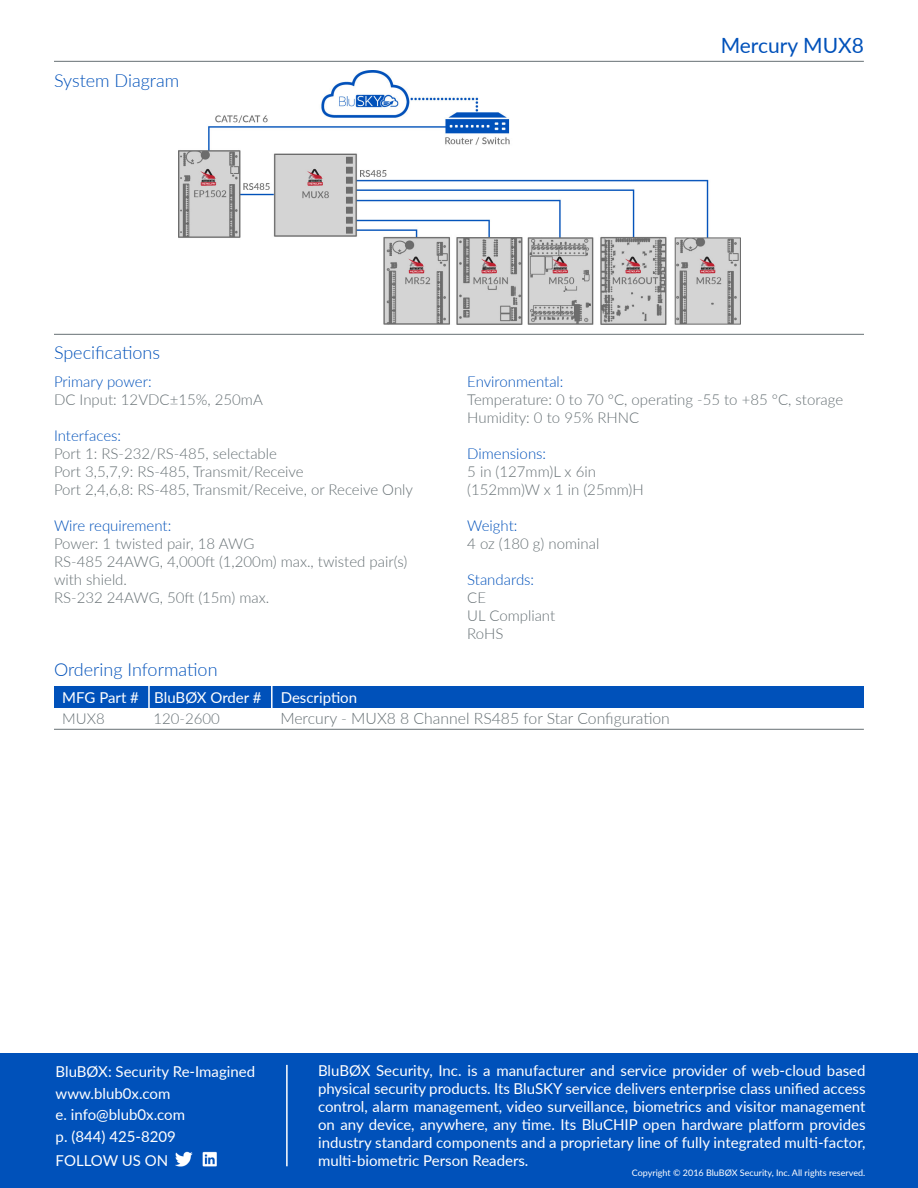
<style>
.page{position:relative;width:918px;height:1188px;background:#fff}
.page>*{position:absolute;margin:0;border:0;box-sizing:border-box;transform-origin:0 0}
.t1{font:21px "Lato";color:#0051ba}
.t2{font:300 18px "Lato";color:#0051ba}
.t3{font:300 15.75px "Lato";color:#667074}
.t4{font:15px/18px "Lato";color:#fff;text-align:justify}
.t5{font:300 15px "Lato";color:#667074}
.t6{font:300 15px "Lato";color:#0051ba}
.t7{font:9px "Lato";color:#fff}
</style>
<div class="page">
<img style="left:179px;top:70px;width:561px;height:254px">
<div style="left:0;top:1053px;width:918px;height:135px;background:#0051ba"></div>
<hr style="left:54px;top:61px;width:810px;height:1px;background:#667074">
<hr style="left:54px;top:334px;width:810px;height:1px;background:#667074">
<hr style="left:286px;top:1065px;width:2px;height:101px;background:#fff">
<img style="left:175px;top:1151px;width:42px;height:17px">
<div style="left:54px;top:686px;width:810px;height:22px;background:#0051ba"></div>
<hr style="left:148px;top:682px;width:2px;height:26px;background:#fff">
<hr style="left:271px;top:682px;width:2px;height:26px;background:#fff">
<hr style="left:54px;top:729px;width:810px;height:1px;background:#667074">
<p class="t2" style="left:54px;top:68px;width:127px">System Diagram</p>
<p class="t1" style="left:721px;top:30px;width:145px">Mercury MUX8</p>
<p class="t2" style="left:54px;top:340px;width:108px">Specifications</p>
<p class="t6" style="left:54px;top:371px;width:99px">Primary power:</p>
<p class="t5" style="left:54px;top:389px;width:210px">DC Input: 12VDC±15%, 250mA</p>
<p class="t6" style="left:54px;top:425px;width:69px">Interfaces:</p>
<p class="t5" style="left:54px;top:443px;width:225px">Port 1: RS-232/RS-485, selectable</p>
<p class="t5" style="left:54px;top:461px;width:251px">Port 3,5,7,9: RS-485, Transmit/Receive</p>
<p class="t5" style="left:54px;top:479px;width:361px">Port 2,4,6,8: RS-485, Transmit/Receive, or Receive Only</p>
<p class="t6" style="left:54px;top:515px;width:119px">Wire requirement:</p>
<p class="t5" style="left:54px;top:533px;width:202px">Power: 1 twisted pair, 18 AWG</p>
<p class="t5" style="left:54px;top:551px;width:355px">RS-485 24AWG, 4,000ft (1,200m) max., twisted pair(s)</p>
<p class="t5" style="left:54px;top:569px;width:75px">with shield.</p>
<p class="t5" style="left:54px;top:587px;width:217px">RS-232 24AWG, 50ft (15m) max.</p>
<p class="t2" style="left:54px;top:657px;width:165px">Ordering Information</p>
<p class="t4" style="left:62px;top:688px;width:201px">MFG Part # BluBØX Order #</p>
<p class="t4" style="left:281px;top:688px;width:78px">Description</p>
<p class="t6" style="left:467px;top:371px;width:98px">Environmental:</p>
<p class="t5" style="left:467px;top:389px;width:377px">Temperature: 0 to 70 °C, operating -55 to +85 °C, storage</p>
<p class="t5" style="left:467px;top:407px;width:174px">Humidity: 0 to 95% RHNC</p>
<p class="t6" style="left:467px;top:443px;width:80px">Dimensions:</p>
<p class="t5" style="left:467px;top:461px;width:130px">5 in (127mm)L x 6in</p>
<p class="t5" style="left:467px;top:479px;width:178px">(152mm)W x 1 in (25mm)H</p>
<p class="t6" style="left:467px;top:515px;width:52px">Weight:</p>
<p class="t5" style="left:467px;top:533px;width:134px">4 oz (180 g) nominal</p>
<p class="t6" style="left:467px;top:569px;width:68px">Standards:</p>
<p class="t5" style="left:467px;top:587px;width:20px">CE</p>
<p class="t5" style="left:467px;top:605px;width:90px">UL Compliant</p>
<p class="t5" style="left:467px;top:623px;width:38px">RoHS</p>
<p class="t5" style="left:62px;top:708px;width:44px">MUX8</p>
<p class="t5" style="left:154px;top:708px;width:68px">120-2600</p>
<p class="t3" style="left:280px;top:707px;width:391px">Mercury - MUX8 8 Channel RS485 for Star Configuration</p>
<p class="t4" style="left:56px;top:1062px;width:201px">BluBØX: Security Re-Imagined</p>
<p class="t4" style="left:56px;top:1083px;width:116px">www.blub0x.com</p>
<p class="t4" style="left:56px;top:1105px;width:131px">e. info@blub0x.com</p>
<p class="t4" style="left:56px;top:1127px;width:122px">p. (844) 425-8209</p>
<p class="t4" style="left:56px;top:1151px;width:114px">FOLLOW US ON</p>
<p class="t4" style="left:318px;top:1061px;width:549px">BluBØX Security, Inc. is a manufacturer and service provider of web-cloud based physical security products. Its BluSKY service delivers enterprise class unified access control, alarm management, video surveillance, biometrics and visitor management on any device, anywhere, any time. Its BluCHIP open hardware platform provides industry standard components and a proprietary line of fully integrated multi-factor, multi-biometric Person Readers.</p>
<p class="t7" style="left:632px;top:1166px;width:235px">Copyright © 2016 BluBØX Security, Inc. All rights reserved.</p>
</div>
